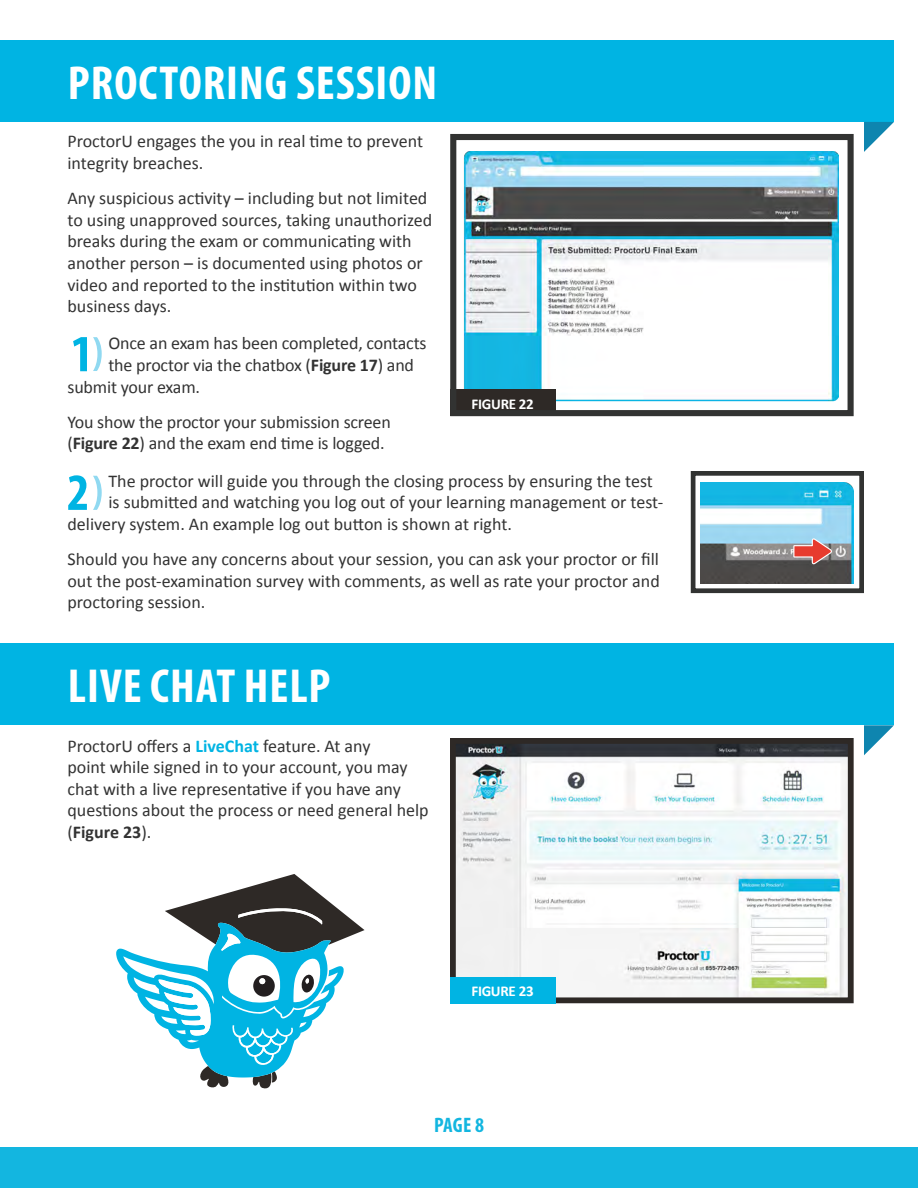
<style>
.page{position:relative;width:918px;height:1188px;background:#fff}
.page>*{position:absolute;margin:0;border:0;box-sizing:border-box;transform-origin:0 0}
.t1{font:700 condensed 52.5px "Myriad Pro";color:#00b4e3}
.t2{font:700 condensed 48px "Myriad Pro";letter-spacing:.02em;color:#fff}
.t3{font:700 condensed 21px "Myriad Pro";color:#13b6e0}
.t4{font:18px/21.6px "Calibri";color:#333}
.t5{font:700 18px "Calibri";color:#333}
.t6{font:700 15px "Calibri";letter-spacing:-.02em;color:#fff}
.s1{font-weight:700}
.s2{font-weight:700;color:#00b4e3}
.s3{font-weight:400}
</style>
<div class="page">
<div style="left:0;top:1147px;width:918px;height:41px;background:#13b6e0"></div>
<div style="left:0;top:40px;width:894px;height:82px;background:#00b4e3"></div>
<svg style="left:864px;top:122px;width:30px;height:30px"></svg>
<svg style="left:93px;top:337px;width:9px;height:34px"></svg>
<svg style="left:450px;top:134px;width:404px;height:283px"></svg>
<svg style="left:93px;top:476px;width:9px;height:34px"></svg>
<svg style="left:690px;top:471px;width:174px;height:123px"></svg>
<svg style="left:450px;top:738px;width:404px;height:266px"></svg>
<div style="left:450px;top:977px;width:105px;height:26px;background:#00b4e3"></div>
<svg style="left:116px;top:874px;width:249px;height:215px"></svg>
<div style="left:0;top:644px;width:894px;height:81px;background:#00b4e3"></div>
<svg style="left:864px;top:725px;width:30px;height:30px"></svg>
<p class="t2" style="left:68px;top:53px;width:371px">PROCTORING SESSION</p>
<p class="t4" style="left:68px;top:131px;width:357px">ProctorU engages the you in real time to prevent</p>
<p class="t4" style="left:68px;top:152px;width:138px">integrity breaches.</p>
<p class="t4" style="left:68px;top:187px;width:366px">Any suspicious activity – including but not limited to using unapproved sources, taking unauthorized breaks during the exam or communicating with another person – is documented using photos or video and reported to the institution within two</p>
<p class="t4" style="left:68px;top:295px;width:105px">business days.</p>
<p class="t1" style="left:71px;top:321px;width:24px">1</p>
<p class="t4" style="left:108px;top:333px;width:320px">Once an exam has been completed, contacts</p>
<p class="t4" style="left:108px;top:354px;width:307px">the proctor via the chatbox (<span class="s1">Figure 17</span>) and</p>
<p class="t4" style="left:67px;top:376px;width:134px">submit your exam.</p>
<p class="t4" style="left:67px;top:411px;width:325px">You show the proctor your submission screen (<span class="s1">Figure 22</span>) and the exam end time is logged.</p>
<p class="t6" style="left:472px;top:394px;width:64px">FIGURE 22</p>
<p class="t1" style="left:67px;top:460px;width:24px">2</p>
<p class="t4" style="left:108px;top:470px;width:546px">The proctor will guide you through the closing process by ensuring the test</p>
<p class="t4" style="left:108px;top:492px;width:556px">is submitted and watching you log out of your learning management or test-</p>
<p class="t4" style="left:67px;top:513px;width:446px">delivery system. An example log out button is shown at right.</p>
<p class="t4" style="left:67px;top:548px;width:594px">Should you have any concerns about your session, you can ask your proctor or fill out the post-examination survey with comments, as well as rate your proctor and</p>
<p class="t4" style="left:67px;top:591px;width:139px">proctoring session.</p>
<p class="t2" style="left:68px;top:656px;width:264px">LIVE CHAT HELP</p>
<p class="t4" style="left:68px;top:735px;width:363px">ProctorU offers a <span class="s2">LiveChat</span> feature. At any<br>point while signed in to your account, you may chat with a live representative if you have any questions about the process or need general help</p>
<p class="t5" style="left:68px;top:820px;width:85px"><span class="s3">(</span>Figure 23<span class="s3">).</span></p>
<p class="t6" style="left:471px;top:981px;width:64px">FIGURE 23</p>
<p class="t3" style="left:434px;top:1112px;width:51px">PAGE 8</p>
</div>
